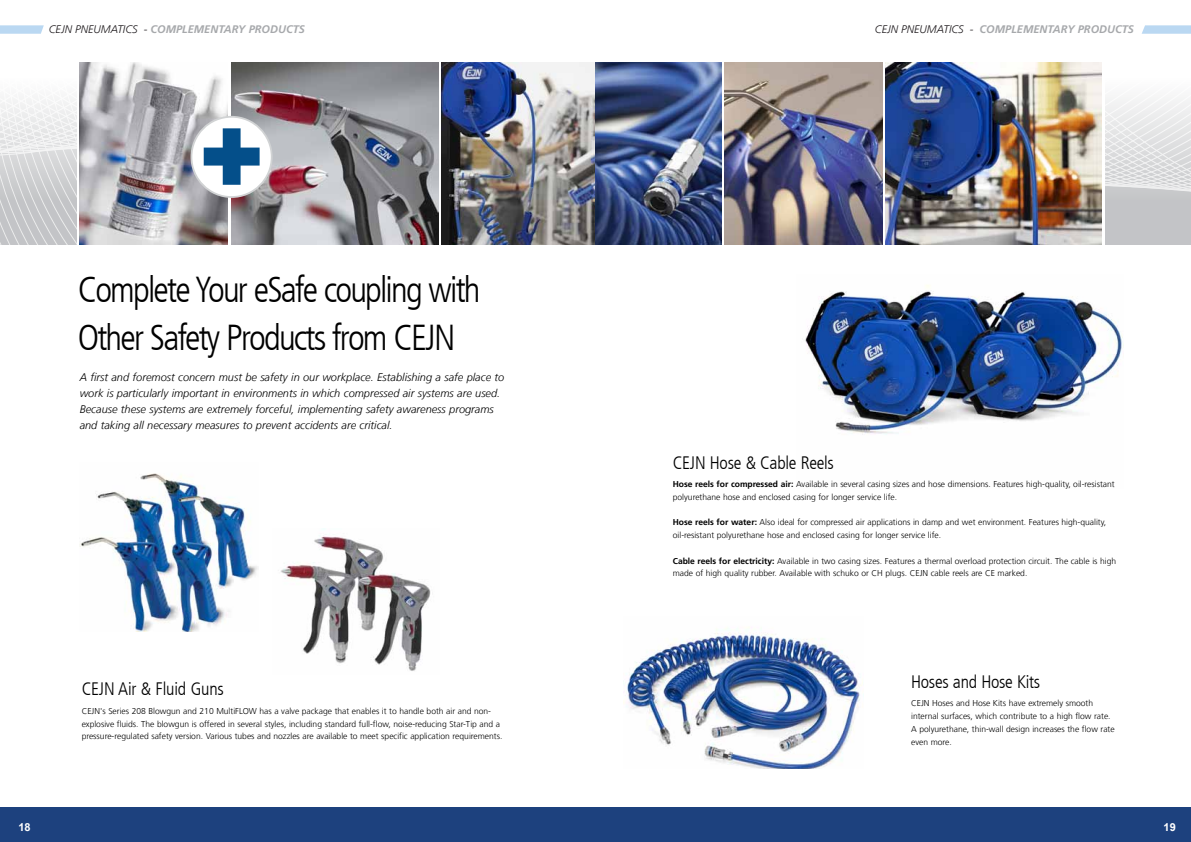
<style>
.page{position:relative;width:1191px;height:842px;background:#fff}
.page>*{position:absolute;margin:0;border:0;box-sizing:border-box;transform-origin:0 0}
.t1{font:300 condensed 36px/48px "Frutiger LT Com";letter-spacing:-.05em;color:#000}
.t2{font:300 condensed 18px "Frutiger LT Com";letter-spacing:-.015em;color:#000}
.t3{font:italic 300 11px/16px "Frutiger LT Com";color:#000}
.t4{font:italic 700 11px "Frutiger LT Com";color:#a7a9ac}
.t5{font:italic 300 11px "Frutiger LT Com";color:#1d191c}
.t6{font:700 11px "Arial";color:#fff}
.t7{font:300 8.5px/12.8px "Frutiger LT Com";color:#000}
.s1{font-weight:300;color:#1d191c}
.s2{font-weight:700}
</style>
<div class="page">
<img style="left:80px;top:473px;width:178px;height:158px">
<svg style="left:0;top:98px;width:77px;height:147px"></svg>
<img style="left:80px;top:63px;width:147px;height:182px">
<img style="left:231px;top:63px;width:207px;height:182px">
<img style="left:441px;top:63px;width:280px;height:182px">
<img style="left:280px;top:535px;width:151px;height:136px">
<div style="left:0;top:808px;width:1191px;height:34px;background:#1d417e"></div>
<img style="left:805px;top:285px;width:319px;height:150px">
<img style="left:724px;top:63px;width:158px;height:182px">
<img style="left:885px;top:63px;width:216px;height:182px">
<svg style="left:1105px;top:98px;width:86px;height:147px"></svg>
<svg style="left:191px;top:117px;width:81px;height:80px"></svg>
<div style="left:190px;top:116px;width:83px;height:82px;border:2px solid #d1d3d4;border-radius:50%"></div>
<img style="left:626px;top:627px;width:237px;height:141px">
<svg style="left:0;top:25px;width:44px;height:9px"></svg>
<svg style="left:1142px;top:25px;width:49px;height:9px"></svg>
<p class="t5" style="left:49px;top:23px;width:80px">CEJN pne umatics</p>
<p class="t4" style="left:144px;top:23px;width:53px"><span class="s1">-</span> COMPLEMEN</p>
<p class="t4" style="left:218px;top:23px;width:88px">TA RY PRODUCTS</p>
<p class="t5" style="left:875px;top:23px;width:80px">CEJN pne umatics</p>
<p class="t4" style="left:969px;top:23px;width:56px"><span class="s1">-</span> COMPLEMEN</p>
<p class="t4" style="left:1047px;top:23px;width:88px">TA RY PRODUCTS</p>
<h1 class="t1" style="left:78px;top:266px;width:404px">Complete Your eSafe coupling with<br>Other Safety Products from CEJN</h1>
<p class="t3" style="left:80px;top:369px;width:426px">A first and foremost concern must be safety in our workplace. Establishing a safe place to work is particularly important in environments in which compressed air systems are used.<br>Because these systems are extremely forceful, implementing safety awareness programs and taking all necessary measures to prevent accidents are critical.</p>
<h2 class="t2" style="left:82px;top:679px;width:144px">CEJN Air &amp; Fluid Guns</h2>
<p class="t7" style="left:82px;top:705px;width:422px">CEJN's Series 208 Blowgun and 210 MultiFLOW has a valve package that enables it to handle both air and non&shy;explosive fluids. The blowgun is offered in several styles, including standard full-flow, noise-reducing Star-Tip and a pressure-regulated safety version. Various tubes and nozzles are available to meet specific application requirements.</p>
<h2 class="t2" style="left:673px;top:452px;width:163px">CEJN Hose &amp; Cable Reels</h2>
<p class="t7" style="left:673px;top:478px;width:443px"><span class="s2">Hose reels for compressed air:</span> Available in several casing sizes and hose dimensions. Features high-quality, oil-resistant polyurethane hose and enclosed casing for longer service life.</p>
<p class="t7" style="left:673px;top:516px;width:435px"><span class="s2">Hose reels for water:</span> Also ideal for compressed air applications in damp and wet environment. Features high-quality, oil-resistant polyurethane hose and enclosed casing for longer service life.</p>
<p class="t7" style="left:673px;top:554px;width:445px"><span class="s2">Cable reels for electricity:</span> Available in two casing sizes. Features a thermal overload protection circuit. The cable is high made of high quality rubber. Available with schuko or CH plugs. CEJN cable reels are CE marked.</p>
<h2 class="t2" style="left:911px;top:671px;width:131px">Hoses and Hose Kits</h2>
<p class="t7" style="left:911px;top:697px;width:205px">CEJN Hoses and Hose Kits have extremely smooth internal surfaces, which contribute to a high flow rate.<br>A polyurethane, thin-wall design increases the flow rate even more.</p>
<p class="t6" style="left:18px;top:820px;width:14px">18</p>
<p class="t6" style="left:1163px;top:820px;width:14px">19</p>
</div>
